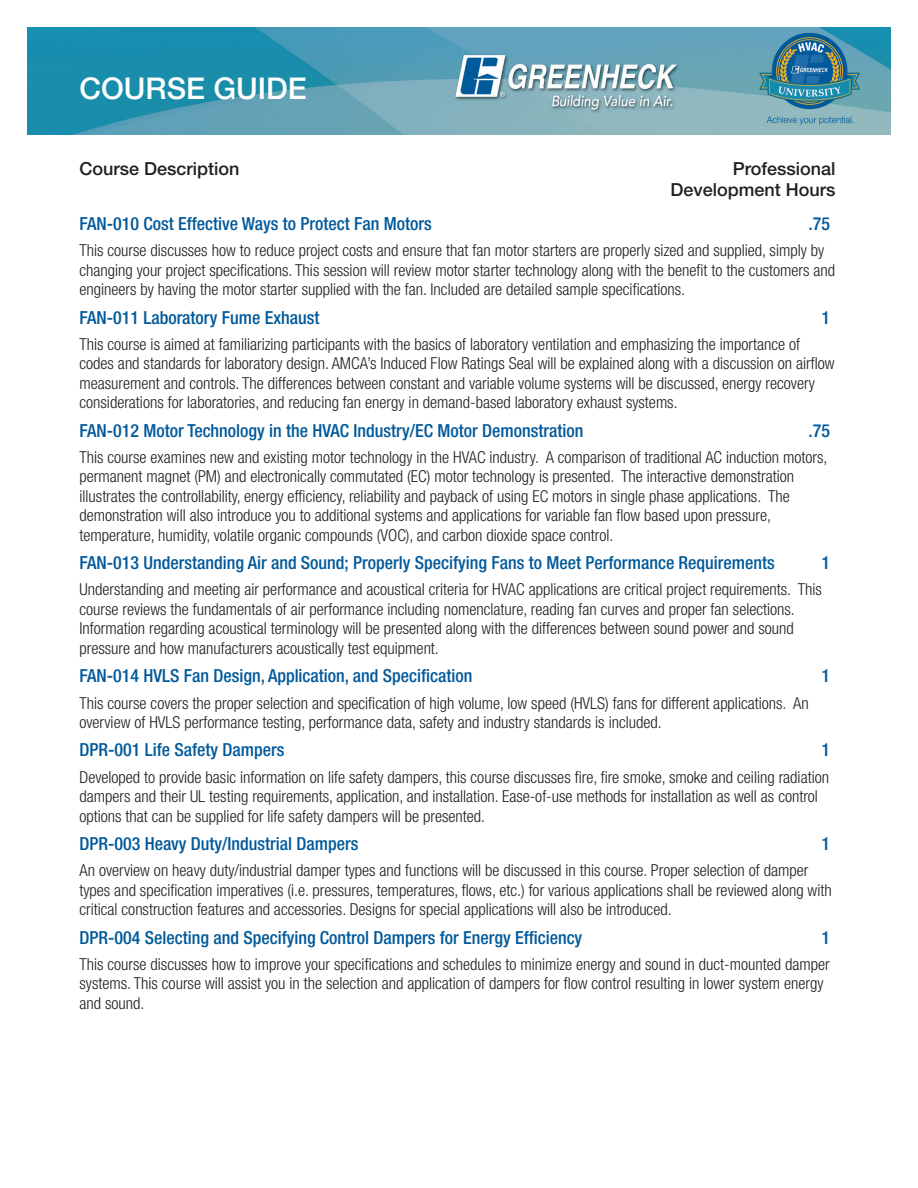
<style>
.page{position:relative;width:918px;height:1188px;background:#fff}
.page>*{position:absolute;margin:0;border:0;box-sizing:border-box;transform-origin:0 0}
.t1{font:500 30px "Helvetica Neue LT Std";color:#fff}
.Course_Title{font:500 condensed 18px "Helvetica Neue LT Std";color:#00599b}
.t2{font:500 18px "Helvetica Neue LT Std";color:#231f20}
.Body_Copy{font:300 condensed 16.5px/19.5px "Helvetica Neue LT Std";color:#231f20}
</style>
<div class="page">
<img style="left:27px;top:27px;width:864px;height:108px">
<h1 class="t1" style="left:79px;top:71px;width:229px">COURSE GUIDE</h1>
<p class="t2" style="left:80px;top:158px;width:162px">Course Description</p>
<p class="t2" style="left:733px;top:158px;width:104px">Professional</p>
<p class="t2" style="left:670px;top:179px;width:167px">Development Hours</p>
<p class="Course_Title" style="left:80px;top:213px;width:354px">FAN-010 Cost Effective Ways to Protect Fan Motors</p>
<p class="Course_Title" style="left:808px;top:213px;width:23px">.75</p>
<p class="Body_Copy" style="left:80px;top:240px;width:757px">This course discusses how to reduce project costs and ensure that fan motor starters are properly sized and supplied, simply by changing your project specifications. This session will review motor starter technology along with the benefit to the customers and engineers by having the motor starter supplied with the fan. Included are detailed sample specifications.</p>
<p class="Course_Title" style="left:80px;top:306px;width:242px">FAN-011 Laboratory Fume Exhaust</p>
<p class="Course_Title" style="left:821px;top:306px;width:10px">1</p>
<p class="Body_Copy" style="left:80px;top:334px;width:757px">This course is aimed at familiarizing participants with the basics of laboratory ventilation and emphasizing the importance of codes and standards for laboratory design. AMCA’s Induced Flow Ratings Seal will be explained along with a discussion on airflow measurement and controls. The differences between constant and variable volume systems will be discussed, energy recovery considerations for laboratories, and reducing fan energy in demand-based laboratory exhaust systems.</p>
<p class="Course_Title" style="left:80px;top:420px;width:505px">FAN-012 Motor Technology in the HVAC Industry/EC Motor Demonstration</p>
<p class="Course_Title" style="left:808px;top:420px;width:23px">.75</p>
<p class="Body_Copy" style="left:80px;top:447px;width:750px">This course examines new and existing motor technology in the HVAC industry. A comparison of traditional AC induction motors, permanent magnet (PM) and electronically commutated (EC) motor technology is presented. The interactive demonstration illustrates the controllability, energy efficiency, reliability and payback of using EC motors in single phase applications. The demonstration will also introduce you to additional systems and applications for variable fan flow based upon pressure, temperature, humidity, volatile organic compounds (VOC), and carbon dioxide space control.</p>
<p class="Course_Title" style="left:80px;top:552px;width:697px">FAN-013 Understanding Air and Sound; Properly Specifying Fans to Meet Performance Requirements</p>
<p class="Course_Title" style="left:821px;top:552px;width:10px">1</p>
<p class="Body_Copy" style="left:80px;top:580px;width:744px">Understanding and meeting air performance and acoustical criteria for HVAC applications are critical project requirements. This course reviews the fundamentals of air performance including nomenclature, reading fan curves and proper fan selections.<br>Information regarding acoustical terminology will be presented along with the differences between sound power and sound pressure and how manufacturers acoustically test equipment.</p>
<p class="Course_Title" style="left:80px;top:665px;width:395px">FAN-014 HVLS Fan Design, Application, and Specification</p>
<p class="Course_Title" style="left:821px;top:665px;width:10px">1</p>
<p class="Body_Copy" style="left:80px;top:693px;width:731px">This course covers the proper selection and specification of high volume, low speed (HVLS) fans for different applications. An overview of HVLS performance testing, performance data, safety and industry standards is included.</p>
<p class="Course_Title" style="left:80px;top:739px;width:206px">DPR-001 Life Safety Dampers</p>
<p class="Course_Title" style="left:821px;top:739px;width:10px">1</p>
<p class="Body_Copy" style="left:80px;top:767px;width:751px">Developed to provide basic information on life safety dampers, this course discusses fire, fire smoke, smoke and ceiling radiation dampers and their UL testing requirements, application, and installation. Ease-of-use methods for installation as well as control options that can be supplied for life safety dampers will be presented.</p>
<p class="Course_Title" style="left:80px;top:833px;width:281px">DPR-003 Heavy Duty/Industrial Dampers</p>
<p class="Course_Title" style="left:821px;top:833px;width:10px">1</p>
<p class="Body_Copy" style="left:80px;top:861px;width:754px">An overview on heavy duty/industrial damper types and functions will be discussed in this course. Proper selection of damper types and specification imperatives (i.e. pressures, temperatures, flows, etc.) for various applications shall be reviewed along with critical construction features and accessories. Designs for special applications will also be introduced.</p>
<p class="Course_Title" style="left:80px;top:927px;width:504px">DPR-004 Selecting and Specifying Control Dampers for Energy Efficiency</p>
<p class="Course_Title" style="left:821px;top:927px;width:10px">1</p>
<p class="Body_Copy" style="left:80px;top:954px;width:752px">This course discusses how to improve your specifications and schedules to minimize energy and sound in duct-mounted damper systems. This course will assist you in the selection and application of dampers for flow control resulting in lower system energy and sound.</p>
</div>
